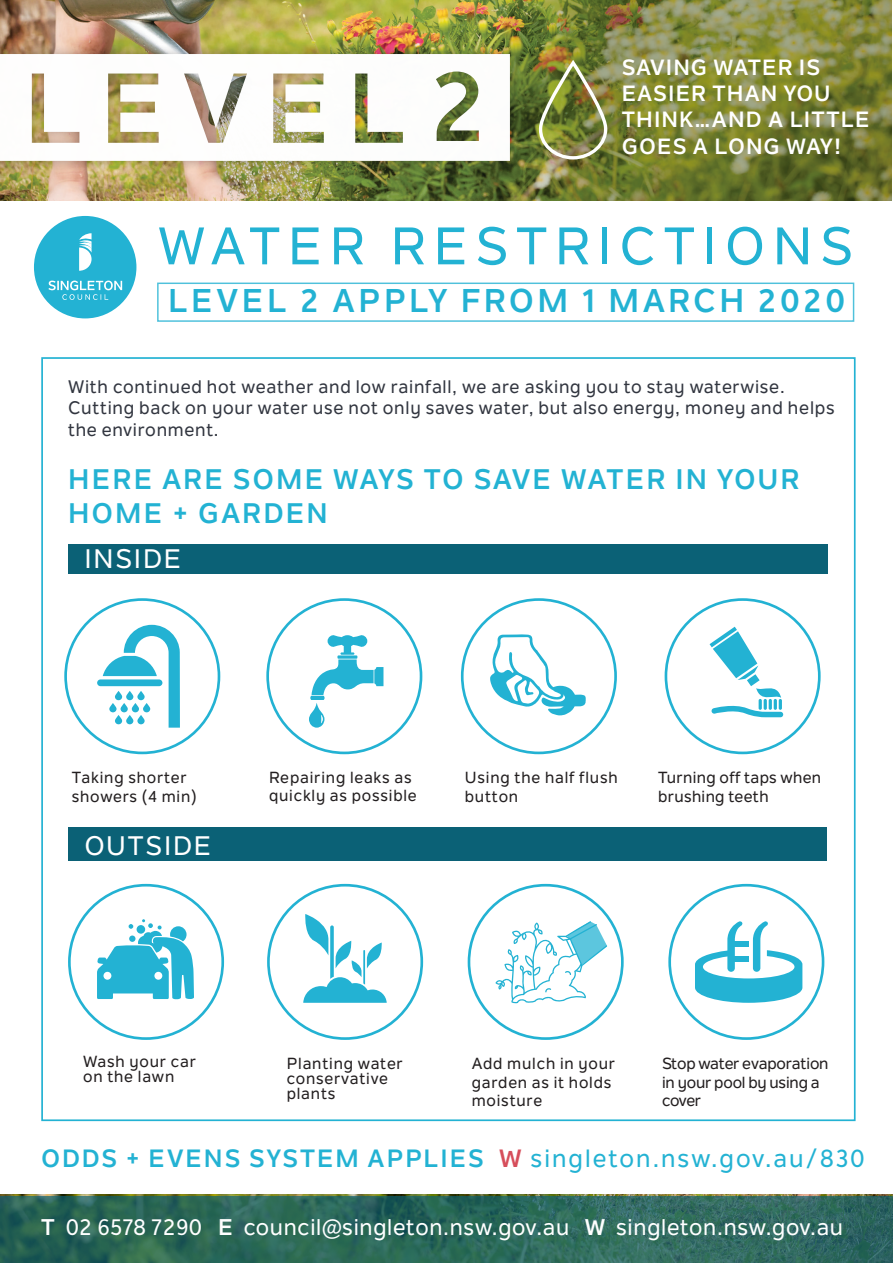
<style>
.page{position:relative;width:893px;height:1263px;background:#fff}
.page>*{position:absolute;margin:0;border:0;box-sizing:border-box;transform-origin:0 0}
.t1{font:500 52.2px "Nolan Next";letter-spacing:.15em;color:#23b2d3}
.t2{font:700 32.55px "Nolan Next";letter-spacing:.11em;color:#23b2d3}
.t3{font:700 28.05px/33.6px "Nolan Next";letter-spacing:.075em;color:#23b2d3}
.t4{font:500 26.55px "Nolan Next";letter-spacing:.07em;color:#fff}
.t5{font:500 24.75px "Nolan Next";letter-spacing:.08em;color:#23b2d3}
.t6{font:500 22.5px "Nolan Next";letter-spacing:.03em;color:#fff}
.t7{font:700 21.9px/26.2px "Nolan Next";letter-spacing:.05em;color:#fff}
.t8{font:500 18px/21.6px "Nolan Next";letter-spacing:.04em;color:#323640}
.t9{font:500 15.9px/18.6px "Nolan Next";letter-spacing:.05em;color:#231f20}
.t10{font:500 15.9px/18.6px "Nolan Next";letter-spacing:-.01em;color:#231f20}
.t11{font:500 15.9px/18.6px "Nolan Next";letter-spacing:.02em;color:#231f20}
.s1{font-weight:700}
.s2{font-weight:700;color:#d64e5b}
</style>
<div class="page">
<img style="left:1px;top:0;width:481px;height:200px">
<svg style="left:482px;top:0;width:410px;height:200px;background:#7a8138"></svg>
<svg style="left:0;top:1195px;width:893px;height:68px;background:#2e685a"></svg>
<img style="left:535px;top:63px;width:74px;height:98px">
<div style="left:68px;top:544px;width:759px;height:30px;background:#0b6176"></div>
<div style="left:68px;top:828px;width:759px;height:33px;background:#0b6176"></div>
<div style="left:64px;top:598px;width:156px;height:156px;border:3px solid #23b2d3;border-radius:50%"></div>
<div style="left:68px;top:884px;width:156px;height:156px;border:3px solid #23b2d3;border-radius:50%"></div>
<div style="left:266px;top:598px;width:156px;height:156px;border:3px solid #23b2d3;border-radius:50%"></div>
<div style="left:267px;top:884px;width:156px;height:156px;border:3px solid #23b2d3;border-radius:50%"></div>
<div style="left:461px;top:598px;width:156px;height:156px;border:3px solid #23b2d3;border-radius:50%"></div>
<div style="left:468px;top:884px;width:156px;height:156px;border:3px solid #23b2d3;border-radius:50%"></div>
<div style="left:665px;top:598px;width:156px;height:156px;border:3px solid #23b2d3;border-radius:50%"></div>
<div style="left:668px;top:884px;width:156px;height:156px;border:3px solid #23b2d3;border-radius:50%"></div>
<svg style="left:97px;top:625px;width:83px;height:103px"></svg>
<svg style="left:309px;top:635px;width:74px;height:93px"></svg>
<svg style="left:470px;top:634px;width:116px;height:81px"></svg>
<svg style="left:710px;top:627px;width:73px;height:90px"></svg>
<svg style="left:97px;top:919px;width:97px;height:81px"></svg>
<svg style="left:303px;top:914px;width:84px;height:89px"></svg>
<svg style="left:495px;top:921px;width:112px;height:82px"></svg>
<svg style="left:695px;top:921px;width:107px;height:82px"></svg>
<div style="left:732px;top:941px;width:17px;height:6px;background:#23b2d3"></div>
<div style="left:732px;top:956px;width:17px;height:6px;background:#23b2d3"></div>
<div style="left:157px;top:283px;width:697px;height:39px;border:1px solid #23b2d3"></div>
<svg style="left:34px;top:216px;width:102px;height:102px"></svg>
<div style="left:0;top:43px;width:520px;height:128px;background:#231f20;opacity:.3"></div>
<svg style="left:0;top:54px;width:510px;height:107px"></svg>
<p class="t7" style="left:622px;top:54px;width:249px">SAVING WATER IS<br>EASIER THAN YOU<br>THINK…AND A LITTLE<br>GOES A LONG WAY!</p>
<p class="t1" style="left:158px;top:214px;width:696px">WATER RESTRICTIONS</p>
<p class="t2" style="left:168px;top:281px;width:678px">LEVEL 2 APPLY FROM 1 MARCH 2020</p>
<p class="t8" style="left:68px;top:375px;width:768px">With continued hot weather and low rainfall, we are asking you to stay waterwise.<br>Cutting back on your water use not only saves water, but also energy, money and helps the environment.</p>
<p class="t3" style="left:68px;top:462px;width:733px">HERE ARE SOME WAYS TO SAVE WATER IN YOUR<br>HOME + GARDEN</p>
<p class="t4" style="left:84px;top:542px;width:98px">INSIDE</p>
<p class="t9" style="left:72px;top:768px;width:127px">Taking shorter showers (4 min)</p>
<p class="t4" style="left:84px;top:829px;width:128px">OUTSIDE</p>
<p class="t9" style="left:269px;top:768px;width:149px">Repairing leaks as quickly as possible</p>
<p class="t9" style="left:465px;top:768px;width:154px">Using the half flush button</p>
<p class="t11" style="left:658px;top:768px;width:164px">Turning off taps when brushing teeth</p>
<p class="t9" style="left:83px;top:1054px;width:114px;line-height:15.1px">Wash your car on the lawn</p>
<p class="t9" style="left:287px;top:1055px;width:118px;line-height:15.1px">Planting water conservative plants</p>
<p class="t9" style="left:472px;top:1054px;width:145px">Add mulch in your garden as it holds moisture</p>
<p class="t10" style="left:662px;top:1054px;width:168px">Stop water evaporation in your pool by using a cover</p>
<p class="t5" style="left:41px;top:1143px;width:825px"><span class="s1">ODDS + EVENS SYSTEM APPLIES</span> <span class="s2">W</span> singleton.nsw.gov.au/830</p>
<p class="t6" style="left:41px;top:1213px;width:803px"><span class="s1">T</span> 02 6578 7290 <span class="s1">E</span> council@singleton.nsw.gov.au <span class="s1">W</span> singleton.nsw.gov.au</p>
</div>
